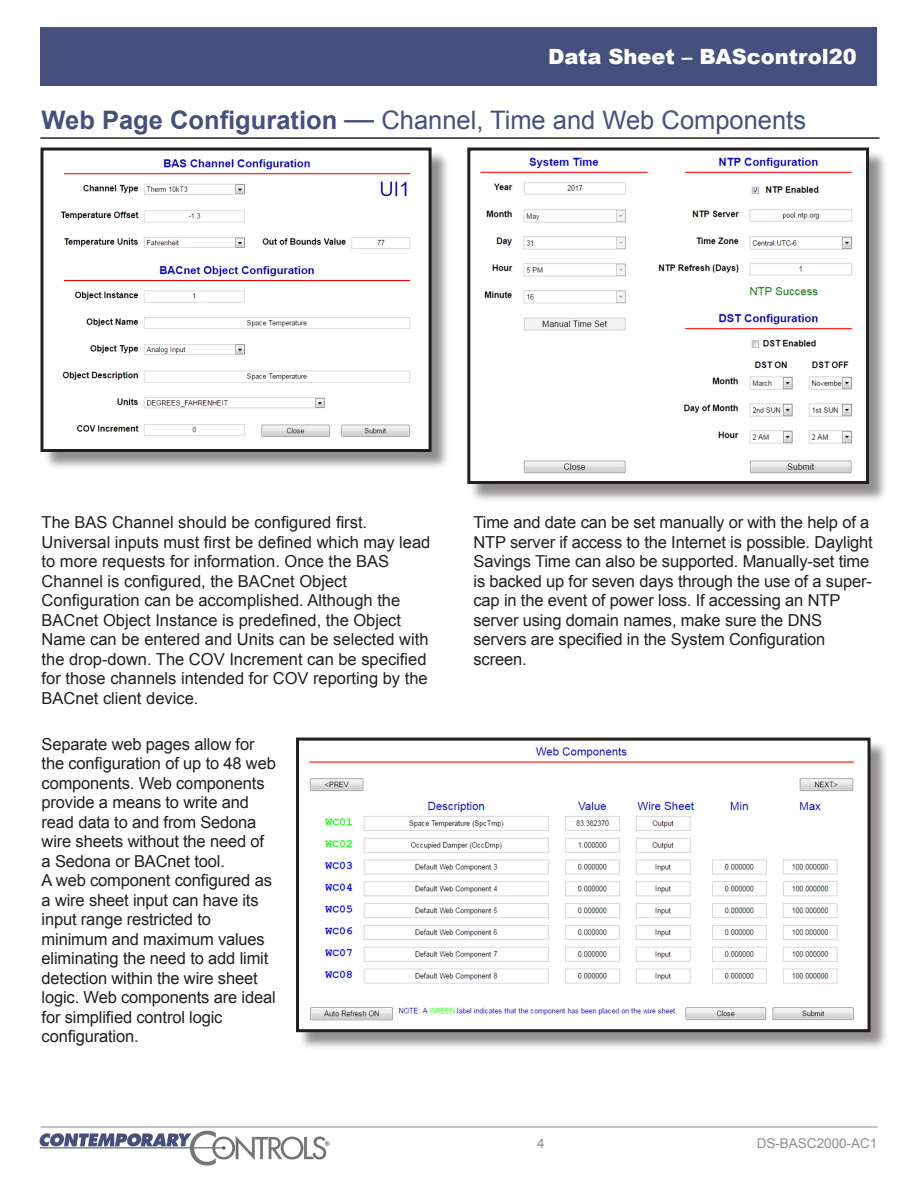
<style>
.page{position:relative;width:918px;height:1188px;background:#fff}
.page>*{position:absolute;margin:0;border:0;box-sizing:border-box;transform-origin:0 0}
.t1{font:25.5px "Arial";color:#464f7e}
.t2{font:900 21px "Arial";color:#fff}
.t3{font:16.5px/19.5px "Arial";letter-spacing:-.01em;color:#231f20}
.t4{font:13.5px "Arial";color:#8e8e8d}
.s1{font-weight:700}
.s2{font-size:30px}
</style>
<div class="page">
<hr style="left:40px;top:1127px;width:838px;height:1px;background:#8e8d8c">
<div style="left:40px;top:27px;width:838px;height:59px;background:#464f7e"></div>
<img style="left:40px;top:1131px;width:290px;height:35px">
<hr style="left:40px;top:138px;width:839px;height:1px;background:#231f20">
<div style="left:470px;top:150px;width:418px;height:353px;background:#231f20;opacity:.5"></div>
<img style="left:471px;top:152px;width:394px;height:328px">
<div style="left:467px;top:148px;width:402px;height:336px;border:3px solid #231f20"></div>
<div style="left:298px;top:740px;width:591px;height:311px;background:#231f20;opacity:.5"></div>
<img style="left:300px;top:742px;width:567px;height:286px">
<div style="left:296px;top:738px;width:575px;height:294px;border:3px solid #231f20"></div>
<div style="left:43px;top:150px;width:407px;height:321px;background:#231f20;opacity:.5"></div>
<img style="left:44px;top:152px;width:384px;height:296px">
<div style="left:40px;top:148px;width:392px;height:304px;border:3px solid #231f20"></div>
<img style="left:305px;top:1003px;width:91px;height:22px">
<p class="t2" style="left:548px;top:41px;width:310px">Data Sheet – BAScontrol20</p>
<p class="t1" style="left:42px;top:104px;width:766px"><span class="s1">Web Page Configuration</span> <span class="s2">—</span> Channel, Time and Web Components</p>
<p class="t3" style="left:42px;top:513px;width:390px">The BAS Channel should be configured first.<br>Universal inputs must first be defined which may lead to more requests for information. Once the BAS Channel is configured, the BACnet Object Configuration can be accomplished. Although the BACnet Object Instance is predefined, the Object Name can be entered and Units can be selected with the drop-down. The COV Increment can be specified for those channels intended for COV reporting by the BACnet client device.</p>
<p class="t3" style="left:474px;top:513px;width:401px">Time and date can be set manually or with the help of a NTP server if access to the Internet is possible. Daylight Savings Time can also be supported. Manually-set time is backed up for seven days through the use of a super&shy;cap in the event of power loss. If accessing an NTP server using domain names, make sure the DNS servers are specified in the System Configuration screen.</p>
<p class="t3" style="left:42px;top:734px;width:236px">Separate web pages allow for the configuration of up to 48 web components. Web components provide a means to write and read data to and from Sedona wire sheets without the need of</p>
<p class="t3" style="left:42px;top:851px;width:185px">a Sedona or BACnet tool.</p>
<p class="t3" style="left:42px;top:871px;width:236px">A web component configured as a wire sheet input can have its input range restricted to minimum and maximum values eliminating the need to add limit detection within the wire sheet logic. Web components are ideal for simplified control logic configuration.</p>
<p class="t4" style="left:537px;top:1134px;width:9px">4</p>
<p class="t4" style="left:757px;top:1134px;width:122px">DS-BASC2000-AC1</p>
</div>
